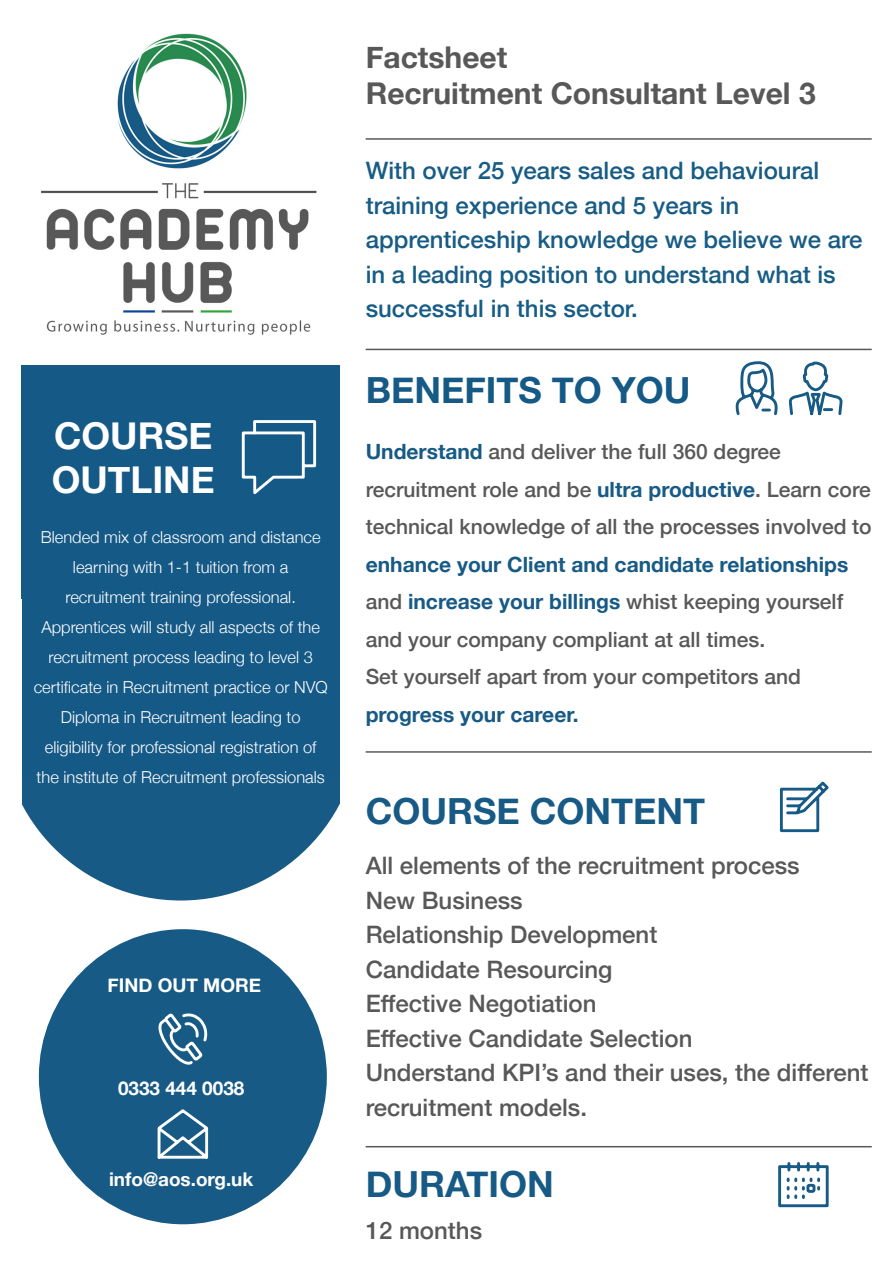
<style>
.page{position:relative;width:893px;height:1263px;background:#fff}
.page>*{position:absolute;margin:0;border:0;box-sizing:border-box;transform-origin:0 0}
.t1{font:700 36.9px "Helvetica Neue";color:#fff}
.t2{font:700 36px "Helvetica Neue";color:#175a85}
.t3{font:700 36px "Helvetica Neue";color:#155986}
.t4{font:700 30px "Helvetica Neue";color:#585858}
.t5{font:500 24px/34.5px "Helvetica Neue";color:#585858}
.t6{font:500 24px/34.5px "Helvetica Neue";color:#175c85}
.t7{font:500 21px/37.5px "Helvetica Neue";color:#585858}
.t8{font:700 21px "Helvetica Neue";color:#175a85}
.t9{font:700 18.9px "Helvetica Neue";color:#fff}
.t10{font:300 16.5px/30px "Helvetica Neue";color:#fff;text-align:center}
.s1{font-weight:700;color:#175a85}
</style>
<div class="page">
<div style="left:2px;top:542px;width:358px;height:358px;background:#175a85;border-radius:50%"></div>
<img style="left:41px;top:33px;width:276px;height:302px">
<div style="left:21px;top:366px;width:319px;height:410px;background:#155986"></div>
<div style="left:0;top:599px;width:21px;height:244px;background:#fff"></div>
<div style="left:340px;top:585px;width:26px;height:244px;background:#fff"></div>
<hr style="left:366px;top:349px;width:506px;height:1px;background:#585858">
<div style="left:39px;top:929px;width:288px;height:295px;background:#175a85;border-radius:50%"></div>
<hr style="left:366px;top:138px;width:506px;height:2px;background:#585858">
<hr style="left:366px;top:751px;width:506px;height:2px;background:#585858">
<hr style="left:366px;top:1146px;width:506px;height:1px;background:#585858">
<svg style="left:778px;top:1162px;width:51px;height:46px"></svg>
<svg style="left:779px;top:781px;width:50px;height:52px"></svg>
<svg style="left:735px;top:361px;width:43px;height:55px"></svg>
<svg style="left:788px;top:361px;width:55px;height:55px"></svg>
<svg style="left:241px;top:420px;width:76px;height:75px"></svg>
<svg style="left:158px;top:1013px;width:49px;height:52px"></svg>
<svg style="left:157px;top:1109px;width:52px;height:50px"></svg>
<p class="t1" style="left:54px;top:407px;width:160px">COURSE</p>
<p class="t1" style="left:52px;top:451px;width:164px">OUTLINE</p>
<p class="t10" style="left:41px;top:521px;width:281px">Blended mix of classroom and distance learning with 1-1 tuition from a</p>
<p class="t10" style="left:65px;top:581px;width:232px">recruitment training professional.</p>
<p class="t10" style="left:34px;top:611px;width:296px">Apprentices will study all aspects of the recruitment process leading to level 3 certificate in Recruitment practice or NVQ Diploma in Recruitment leading to</p>
<p class="t10" style="left:45px;top:731px;width:273px">eligibility for professional registration of</p>
<p class="t10" style="left:37px;top:761px;width:290px">the institute of Recruitment professionals</p>
<p class="t9" style="left:108px;top:970px;width:155px">FIND OUT MORE</p>
<p class="t9" style="left:118px;top:1073px;width:128px">0333 444 0038</p>
<p class="t9" style="left:109px;top:1164px;width:146px">info@aos.org.uk</p>
<p class="t4" style="left:366px;top:34px;width:143px">Factsheet</p>
<p class="t4" style="left:366px;top:70px;width:452px">Recruitment Consultant Level 3</p>
<p class="t6" style="left:366px;top:152px;width:455px">With over 25 years sales and behavioural training experience and 5 years in</p>
<p class="t6" style="left:366px;top:221px;width:498px">apprenticeship knowledge we believe we are in a leading position to understand what is</p>
<p class="t6" style="left:366px;top:290px;width:274px">successful in this sector.</p>
<p class="t3" style="left:366px;top:362px;width:326px">BENEFITS TO YOU</p>
<p class="t7" style="left:366px;top:431px;width:417px"><span class="s1">Understand</span> and deliver the full 360 degree</p>
<p class="t7" style="left:366px;top:469px;width:508px">recruitment role and be <span class="s1">ultra productive</span>. Learn core technical knowledge of all the processes involved to <span class="s1">enhance your Client and candidate relationships </span>and <span class="s1">increase your billings</span> whist keeping yourself and your company compliant at all times.</p>
<p class="t7" style="left:366px;top:656px;width:437px">Set yourself apart from your competitors and</p>
<p class="t8" style="left:366px;top:698px;width:214px">progress your career.</p>
<p class="t2" style="left:366px;top:783px;width:341px">COURSE CONTENT</p>
<p class="t5" style="left:366px;top:847px;width:435px">All elements of the recruitment process</p>
<p class="t5" style="left:366px;top:881px;width:158px">New Business</p>
<p class="t5" style="left:366px;top:916px;width:293px">Relationship Development</p>
<p class="t5" style="left:366px;top:950px;width:248px">Candidate Resourcing</p>
<p class="t5" style="left:366px;top:985px;width:232px">Effective Negotiation</p>
<p class="t5" style="left:366px;top:1019px;width:328px">Effective Candidate Selection</p>
<p class="t5" style="left:366px;top:1054px;width:504px">Understand KPI’s and their uses, the different recruitment models.</p>
<p class="t2" style="left:366px;top:1156px;width:189px">DURATION</p>
<p class="t5" style="left:366px;top:1211px;width:118px">12 months</p>
</div>
